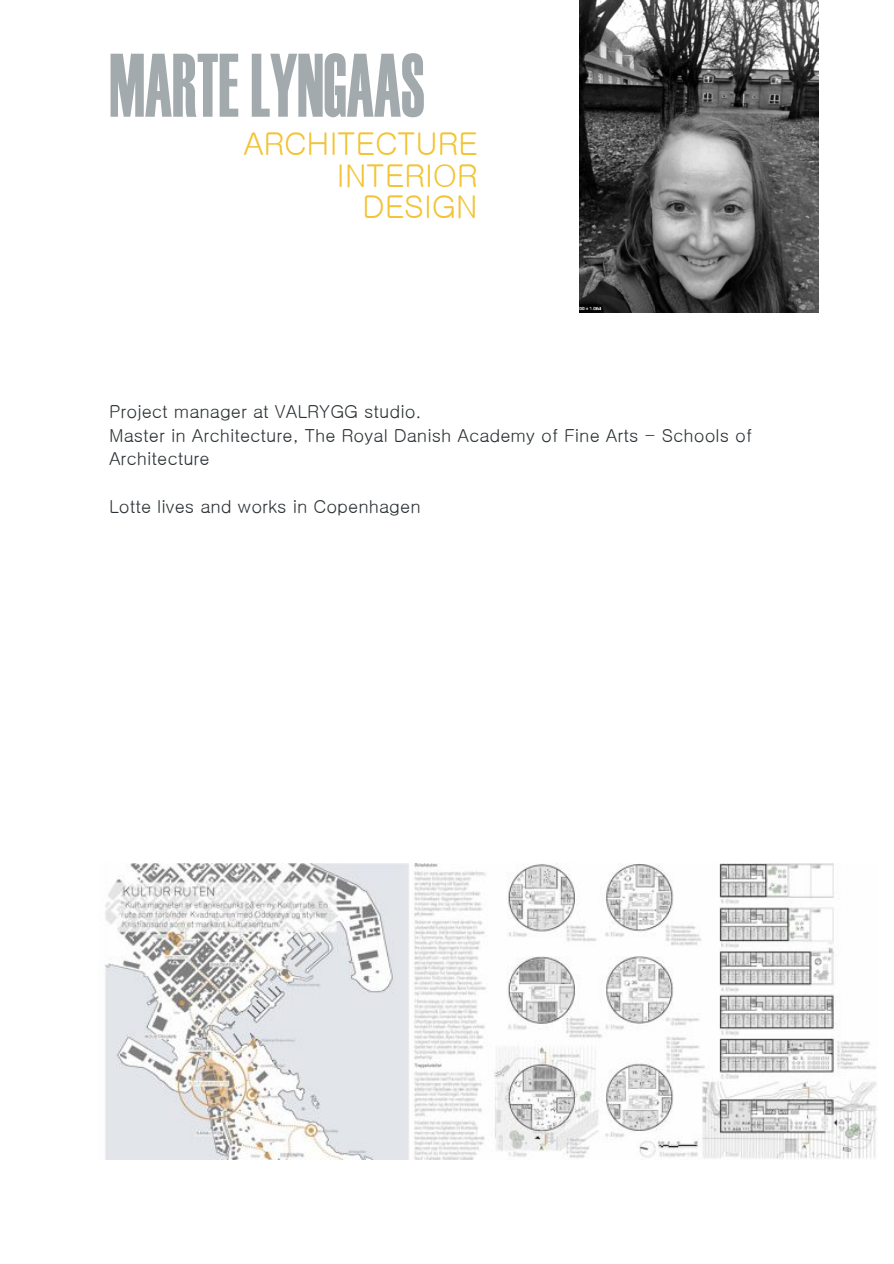
<style>
.page{position:relative;width:894px;height:1264px;background:#fff}
.page>*{position:absolute;margin:0;border:0;box-sizing:border-box;transform-origin:0 0}
.t1{font:90px "Haettenschweiler";color:#a3aaae;scale:.69 1}
.t2{font:31.5px/31.5px "Gulim";letter-spacing:-.01em;color:#f2c333;text-align:right}
.t3{font:18px/23.7px "Gulim";color:#2a3033}
</style>
<div class="page">
<img style="left:105px;top:864px;width:772px;height:295px">
<img style="left:580px;top:1px;width:239px;height:311px">
<h1 class="t1" style="left:109px;top:54px;width:459px">MARTE LYNGAAS</h1>
<h2 class="t2" style="left:338px;top:124px;width:142px;line-height:36.6px">PAINTING<br>SOUND</h2>
<h2 class="t2" style="left:244px;top:128px;width:236px">ARCHITECTURE<br>INTERIOR<br>DESIGN</h2>
<p class="t3" style="left:109px;top:400px;width:645px">Project manager at VALRYGG studio.<br>Master in Architecture, The Royal Danish Academy of Fine Arts - Schools of<br>Architecture</p>
<p class="t3" style="left:109px;top:494px;width:313px">Lotte lives and works in Copenhagen</p>
</div>
